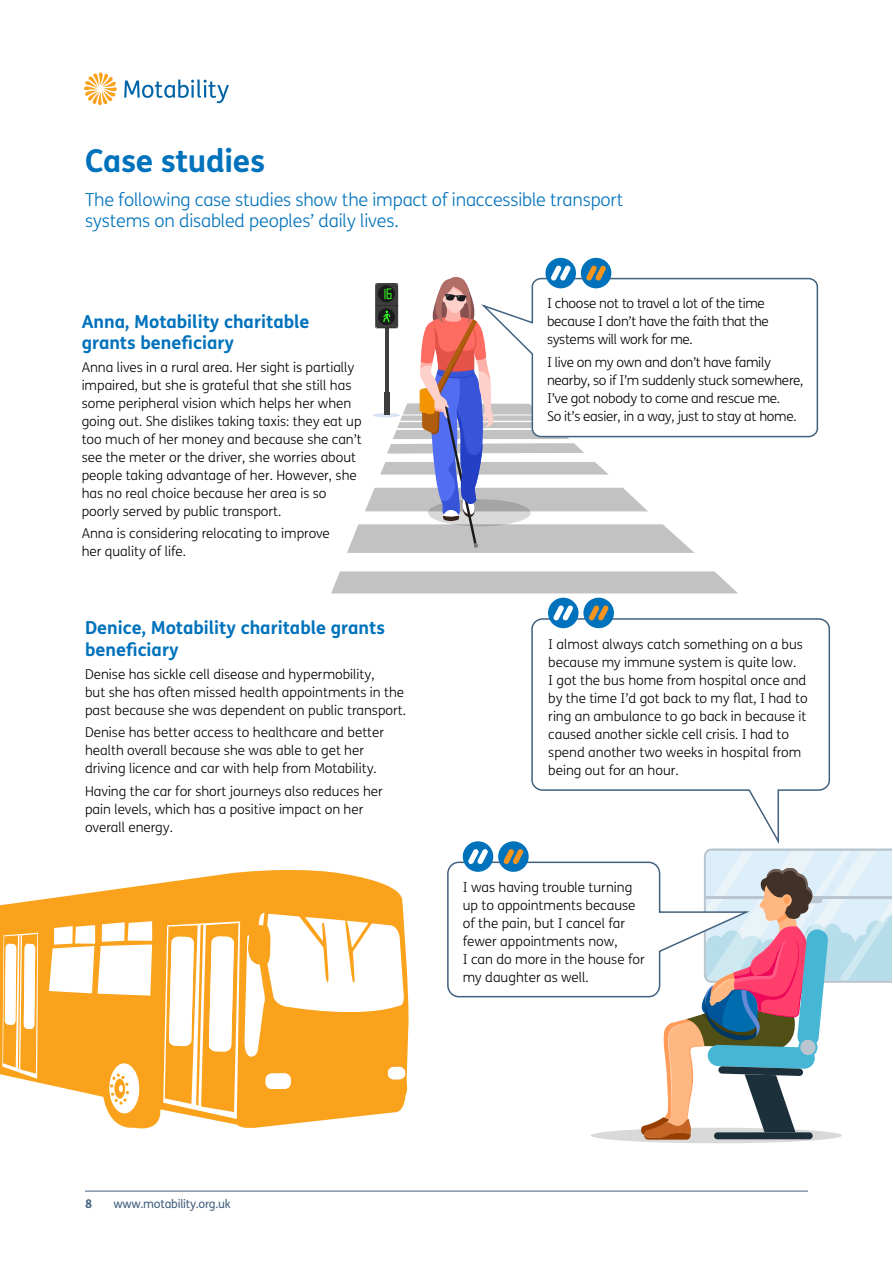
<style>
.page{position:relative;width:893px;height:1263px;background:#fff}
.page>*{position:absolute;margin:0;border:0;box-sizing:border-box;transform-origin:0 0}
.t1{font:700 31.5px "FS Me";letter-spacing:-.01em;color:#0072bc}
.t2{font:300 18px/21px "FS Me";letter-spacing:-.01em;color:#0072bc}
.t3{font:700 18px/21.6px "FS Me";color:#0072bc}
.t4{font:300 13.5px/18px "FS Me";color:#000}
.t5{font:300 13.5px/18px "FS Me";letter-spacing:-.02em;color:#000}
.t6{font:12px "FS Me";letter-spacing:-.02em;color:#42617e}
.t7{font:700 12px "FS Me";color:#42617e}
</style>
<div class="page">
<hr style="left:85px;top:1191px;width:723px;height:1px;background:#42617e">
<svg style="left:124px;top:80px;width:105px;height:23px"></svg>
<svg style="left:84px;top:72px;width:33px;height:33px"></svg>
<svg style="left:0;top:869px;width:409px;height:260px;fill:#faa21b"></svg>
<svg style="left:265px;top:884px;width:140px;height:136px"></svg>
<div style="left:266px;top:1073px;width:25px;height:16px;background:#fff;border-radius:6px"></div>
<div style="left:388px;top:1067px;width:17px;height:12px;background:#fff;border-radius:6px"></div>
<svg style="left:165px;top:923px;width:73px;height:189px"></svg>
<svg style="left:3px;top:934px;width:34px;height:140px"></svg>
<div style="left:591px;top:1128px;width:251px;height:15px;background:#d9d9d9;border-radius:50%"></div>
<svg style="left:331px;top:571px;width:407px;height:22px;background:#c5c5c5"></svg>
<svg style="left:531px;top:617px;width:300px;height:227px"></svg>
<svg style="left:695px;top:277px;width:124px;height:161px"></svg>
<div style="left:545px;top:258px;width:31px;height:30px;background:#0072bc;border-radius:50%"></div>
<div style="left:581px;top:258px;width:30px;height:30px;background:#0072bc;border-radius:50%"></div>
<div style="left:548px;top:598px;width:30px;height:30px;background:#0072bc;border-radius:50%"></div>
<div style="left:583px;top:598px;width:31px;height:30px;background:#0072bc;border-radius:50%"></div>
<svg style="left:553px;top:605px;width:20px;height:16px"></svg>
<svg style="left:589px;top:605px;width:20px;height:16px"></svg>
<div style="left:463px;top:841px;width:30px;height:31px;background:#0072bc;border-radius:50%"></div>
<svg style="left:498px;top:841px;width:31px;height:31px"></svg>
<svg style="left:447px;top:845px;width:444px;height:295px"></svg>
<svg style="left:347px;top:265px;width:348px;height:288px"></svg>
<h1 class="t1" style="left:85px;top:137px;width:182px">Case studies</h1>
<h2 class="t2" style="left:85px;top:189px;width:540px">The following case studies show the impact of inaccessible transport systems on disabled peoples’ daily lives.</h2>
<h2 class="t3" style="left:82px;top:310px;width:229px">Anna, Motability charitable grants benefciary</h2>
<p class="t4" style="left:82px;top:358px;width:282px">Anna lives in a rural area. Her sight is partially impaired, but she is grateful that she still has some peripheral vision which helps her when going out. She dislikes taking taxis: they eat up too much of her money and because she can’t see the meter or the driver, she worries about people taking advantage of her. However, she has no real choice because her area is so poorly served by public transport.</p>
<p class="t4" style="left:82px;top:524px;width:250px">Anna is considering relocating to improve her quality of life.</p>
<h2 class="t3" style="left:85px;top:616px;width:301px">Denice, Motability charitable grants benefciary</h2>
<p class="t4" style="left:85px;top:664px;width:322px">Denise has sickle cell disease and hypermobility,<br>but she has often missed health appointments in the past because she was dependent on public transport.</p>
<p class="t4" style="left:85px;top:723px;width:301px">Denise has better access to healthcare and better health overall because she was able to get her driving licence and car with help from Motability.</p>
<p class="t4" style="left:85px;top:781px;width:299px">Having the car for short journeys also reduces her pain levels, which has a positive impact on her overall energy.</p>
<p class="t5" style="left:547px;top:294px;width:223px">I choose not to travel a lot of the time because I don’t have the faith that the systems will work for me.</p>
<p class="t5" style="left:547px;top:353px;width:258px">I live on my own and don’t have family nearby, so if I’m suddenly stuck somewhere, I’ve got nobody to come and rescue me.<br>So it’s easier, in a way, just to stay at home.</p>
<p class="t4" style="left:548px;top:634px;width:261px">I almost always catch something on a bus because my immune system is quite low.<br>I got the bus home from hospital once and by the time I’d got back to my fat, I had to ring an ambulance to go back in because it caused another sickle cell crisis. I had to spend another two weeks in hospital from being out for an hour.</p>
<p class="t4" style="left:463px;top:878px;width:183px">I was having trouble turning up to appointments because of the pain, but I cancel far fewer appointments now,<br>I can do more in the house for my daughter as well.</p>
<p class="t7" style="left:85px;top:1195px;width:9px">8</p>
<p class="t6" style="left:113px;top:1196px;width:119px">www.motability.org.uk</p>
</div>
